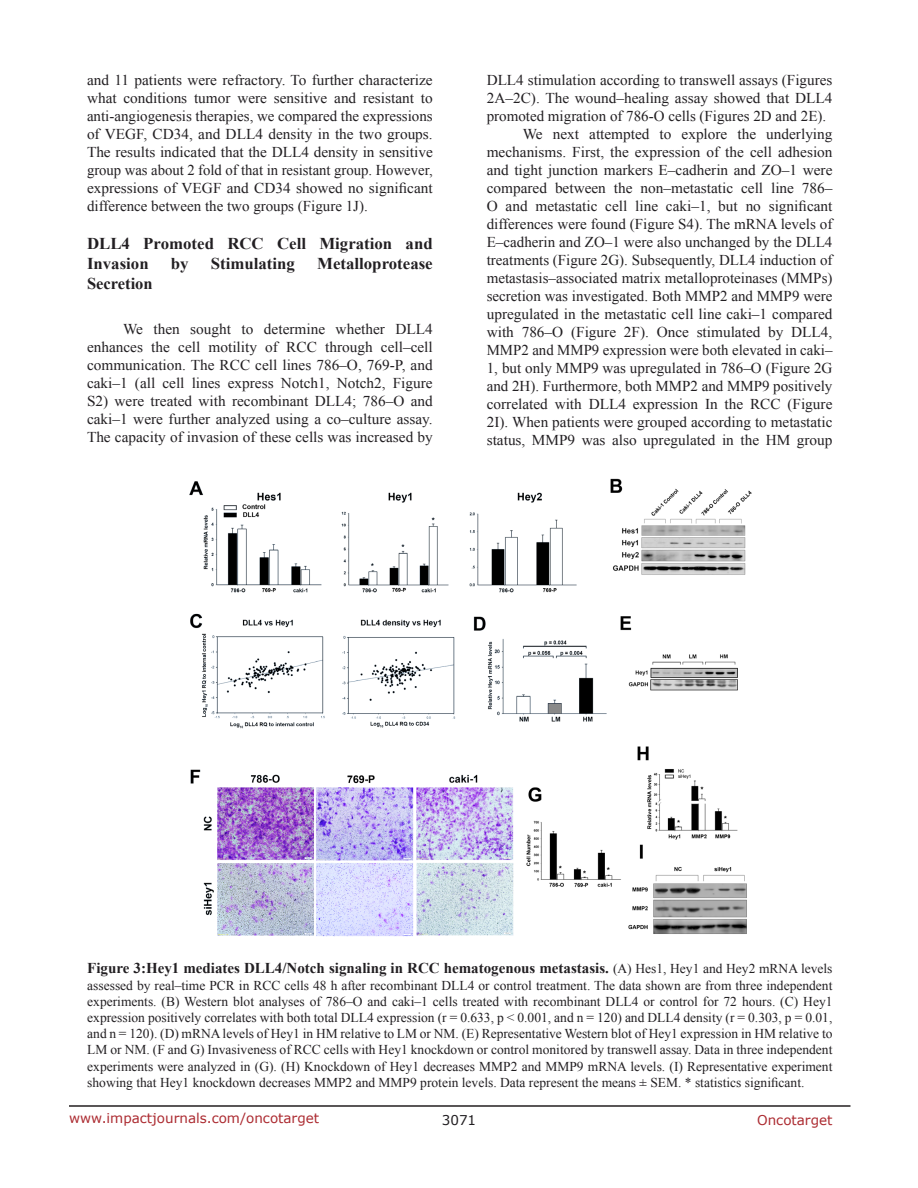
<style>
.page{position:relative;width:918px;height:1188px;background:#fff}
.page>*{position:absolute;margin:0;border:0;box-sizing:border-box;transform-origin:0 0}
.SubHeading{font:700 16.5px/19.8px "Times New Roman";color:#221f22}
.BodyText{font:15px/18px "Times New Roman";color:#221f22;text-align:justify}
.FigureText{font:700 15px "Times New Roman";color:#221f22}
.FigureText-2{font:13.5px/16.2px "Times New Roman";color:#221f22;text-align:justify}
.t1{font:13.5px "Verdana";color:#ac2b31}
.t2{font:13.5px "Verdana";color:#221f22}
.s1{font-weight:400;font-size:13.5px}
</style>
<div class="page">
<hr style="left:69px;top:1105px;width:781px;height:2px;background:#231f20">
<img style="left:189px;top:478px;width:563px;height:459px">
<p class="BodyText" style="left:87px;top:71px;width:347px">and 11 patients were refractory. To further characterize what conditions tumor were sensitive and resistant to anti-angiogenesis therapies, we compared the expressions of VEGF, CD34, and DLL4 density in the two groups.<br>The results indicated that the DLL4 density in sensitive group was about 2 fold of that in resistant group. However, expressions of VEGF and CD34 showed no significant difference between the two groups (Figure 1J).</p>
<p class="SubHeading" style="left:87px;top:233px;width:347px">DLL4 Promoted RCC Cell Migration and<br>Invasion</p>
<p class="SubHeading" style="left:171px;top:253px;width:19px">by</p>
<p class="SubHeading" style="left:211px;top:253px;width:86px">Stimulating</p>
<p class="SubHeading" style="left:317px;top:253px;width:117px">Metalloprotease</p>
<p class="SubHeading" style="left:87px;top:273px;width:67px">Secretion</p>
<p class="BodyText" style="left:87px;top:320px;width:347px;text-indent:36px">We then sought to determine whether DLL4 enhances the cell motility of RCC through cell–cell communication. The RCC cell lines 786–O, 769-P, and caki–1 (all cell lines express Notch1, Notch2, Figure S2) were treated with recombinant DLL4; 786–O and caki–1 were further analyzed using a co–culture assay.<br>The capacity of invasion of these cells was increased by</p>
<p class="BodyText" style="left:487px;top:71px;width:347px">DLL4 stimulation according to transwell assays (Figures 2A–2C). The wound–healing assay showed that DLL4 promoted migration of 786-O cells (Figures 2D and 2E).</p>
<p class="BodyText" style="left:487px;top:125px;width:347px;text-indent:36px">We next attempted to explore the underlying mechanisms. First, the expression of the cell adhesion and tight junction markers E–cadherin and ZO–1 were compared between the non–metastatic cell line 786– O and metastatic cell line caki–1, but no significant differences were found (Figure S4). The mRNA levels of E–cadherin and ZO–1 were also unchanged by the DLL4 treatments (Figure 2G). Subsequently, DLL4 induction of metastasis–associated matrix metalloproteinases (MMPs) secretion was investigated. Both MMP2 and MMP9 were upregulated in the metastatic cell line caki–1 compared with 786–O (Figure 2F). Once stimulated by DLL4, MMP2 and MMP9 expression were both elevated in caki– 1, but only MMP9 was upregulated in 786–O (Figure 2G and 2H). Furthermore, both MMP2 and MMP9 positively correlated with DLL4 expression In the RCC (Figure 2I). When patients were grouped according to metastatic status, MMP9 was also upregulated in the HM group</p>
<p class="FigureText" style="left:87px;top:958px;width:747px">Figure 3:Hey1 mediates DLL4/Notch signaling in RCC hematogenous metastasis. <span class="s1">(A) Hes1, Hey1 and Hey2 mRNA levels</span></p>
<p class="FigureText-2" style="left:87px;top:977px;width:747px">assessed by real–time PCR in RCC cells 48 h after recombinant DLL4 or control treatment. The data shown are from three independent experiments. (B) Western blot analyses of 786–O and caki–1 cells treated with recombinant DLL4 or control for 72 hours. (C) Hey1 expression positively correlates with both total DLL4 expression (r = 0.633, p &lt; 0.001, and n = 120) and DLL4 density (r = 0.303, p = 0.01, and n = 120). (D) mRNA levels of Hey1 in HM relative to LM or NM. (E) Representative Western blot of Hey1 expression in HM relative to LM or NM. (F and G) Invasiveness of RCC cells with Hey1 knockdown or control monitored by transwell assay. Data in three independent experiments were analyzed in (G). (H) Knockdown of Hey1 decreases MMP2 and MMP9 mRNA levels. (I) Representative experiment showing that Hey1 knockdown decreases MMP2 and MMP9 protein levels. Data represent the means ± SEM. * statistics significant.</p>
<p class="t1" style="left:69px;top:1109px;width:252px">www.impactjournals.com/oncotarget</p>
<p class="t2" style="left:442px;top:1111px;width:36px">3071</p>
<p class="t1" style="left:757px;top:1111px;width:77px">Oncotarget</p>
</div>
